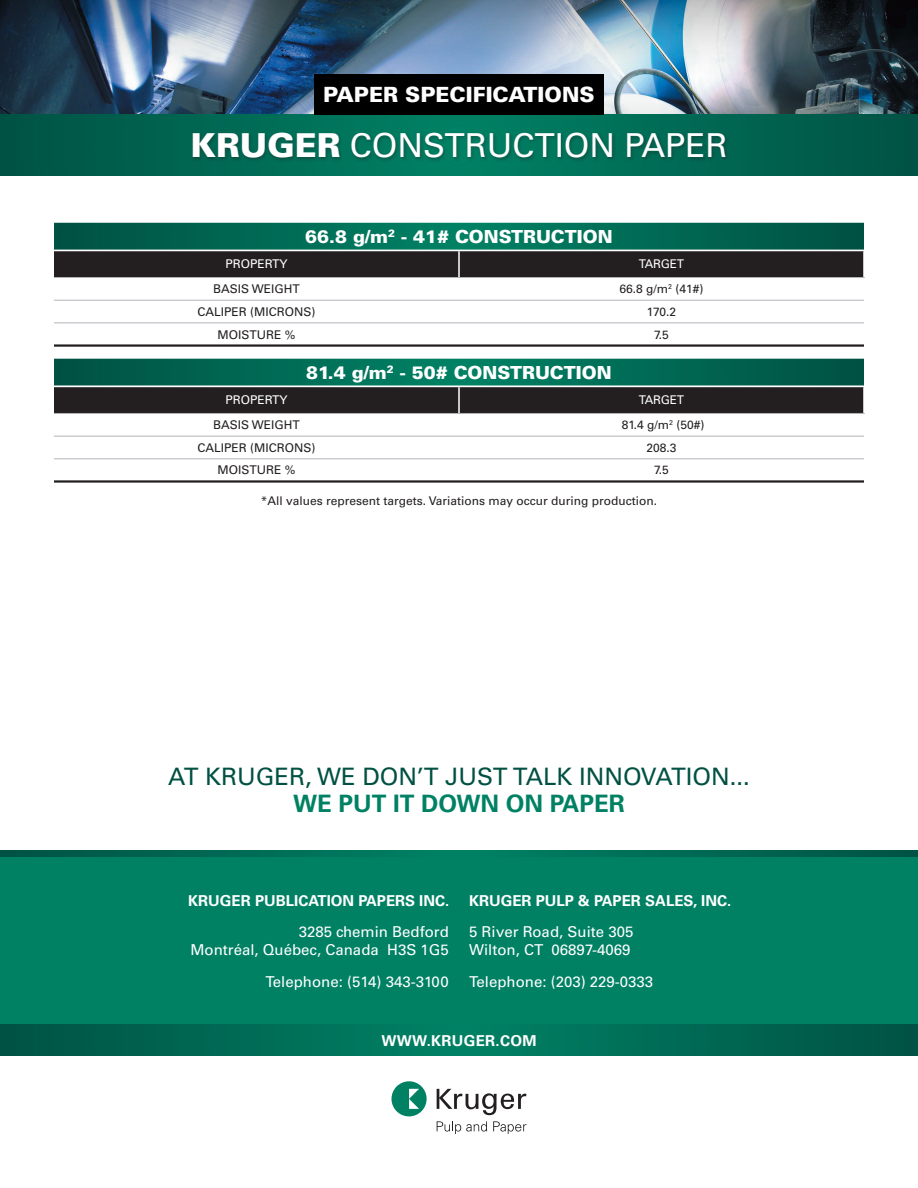
<style>
.page{position:relative;width:918px;height:1188px;background:#fff}
.page>*{position:absolute;margin:0;border:0;box-sizing:border-box;transform-origin:0 0}
.t1{font:33px "Univers LT Pro 55 Roman";color:#fff}
.t2{font:24px/27px "Univers LT Pro 55 Roman";color:#005143;text-align:center}
.t3{font:900 21px "Univers LT Pro 75";color:#fff}
.t4{font:900 18px "Univers LT Pro 75";color:#fff}
.t5{font:15px/18px "Univers LT Pro 55 Roman";color:#fff;text-align:right}
.t6{font:700 15px "Univers LT Pro 65";color:#fff}
.t7{font:700 15px "Univers LT Pro 65";letter-spacing:.02em;color:#fff}
.t8{font:12px "Univers LT Pro 55 Roman";color:#231f20}
.t9{font:12px "Univers LT Pro 55 Roman";letter-spacing:-.01em;color:#fff}
.s1{font-family:"Univers LT Pro 75";font-weight:900}
.s2{font-family:"Univers LT Pro 65";font-weight:700;color:#008164}
</style>
<div class="page">
<svg style="left:54px;top:223px;width:810px;height:54px;background:#14473c"></svg>
<hr style="left:54px;top:250px;width:405px;height:1px;background:#fff">
<hr style="left:459px;top:250px;width:406px;height:1px;background:#fff">
<hr style="left:458px;top:251px;width:2px;height:26px;background:#fff">
<hr style="left:863px;top:251px;width:2px;height:26px;background:#fff">
<hr style="left:54px;top:277px;width:405px;height:1px;background:#b2b3b7">
<hr style="left:459px;top:277px;width:406px;height:1px;background:#b2b3b7">
<hr style="left:54px;top:300px;width:405px;height:1px;background:#b2b3b7">
<hr style="left:459px;top:300px;width:405px;height:1px;background:#b2b3b7">
<hr style="left:54px;top:323px;width:405px;height:1px;background:#b2b3b7">
<hr style="left:459px;top:323px;width:405px;height:1px;background:#b2b3b7">
<hr style="left:54px;top:344px;width:405px;height:3px;background:#231f20">
<hr style="left:459px;top:344px;width:405px;height:3px;background:#231f20">
<svg style="left:54px;top:359px;width:810px;height:54px;background:#14473d"></svg>
<hr style="left:54px;top:386px;width:405px;height:1px;background:#fff">
<hr style="left:459px;top:386px;width:406px;height:1px;background:#fff">
<hr style="left:458px;top:387px;width:2px;height:26px;background:#fff">
<hr style="left:863px;top:387px;width:2px;height:26px;background:#fff">
<hr style="left:54px;top:413px;width:405px;height:1px;background:#b2b3b7">
<hr style="left:459px;top:413px;width:406px;height:1px;background:#b2b3b7">
<hr style="left:54px;top:436px;width:405px;height:1px;background:#b2b3b7">
<hr style="left:459px;top:436px;width:405px;height:1px;background:#b2b3b7">
<hr style="left:54px;top:458px;width:405px;height:1px;background:#b2b3b7">
<hr style="left:459px;top:458px;width:405px;height:1px;background:#b2b3b7">
<hr style="left:54px;top:480px;width:405px;height:3px;background:#231f20">
<hr style="left:459px;top:480px;width:405px;height:3px;background:#231f20">
<div style="left:0;top:0;width:918px;height:178px;background:#231f20;opacity:.75"></div>
<svg style="left:0;top:115px;width:918px;height:61px;background:#006551"></svg>
<div style="left:191px;top:131px;width:539px;height:32px;background:#231f20;opacity:.4"></div>
<div style="left:314px;top:74px;width:290px;height:41px;background:#000"></div>
<div style="left:0;top:850px;width:918px;height:206px;background:#008164"></div>
<svg style="left:0;top:850px;width:918px;height:7px"></svg>
<svg style="left:0;top:1025px;width:918px;height:31px"></svg>
<svg style="left:392px;top:1081px;width:35px;height:35px"></svg>
<svg style="left:437px;top:1089px;width:89px;height:26px"></svg>
<svg style="left:437px;top:1121px;width:50px;height:13px"></svg>
<svg style="left:493px;top:1121px;width:33px;height:13px"></svg>
<p class="t3" style="left:323px;top:80px;width:273px">PAPER SPECIFICATIONS</p>
<p class="t1" style="left:190px;top:123px;width:539px"><span class="s1">KRUGER</span> CONSTRUCTION PAPER</p>
<p class="t4" style="left:305px;top:224px;width:309px">66.8 g/m<sup>2</sup> - 41# CONSTRUCTION</p>
<p class="t9" style="left:225px;top:256px;width:64px">PROPERTY</p>
<p class="t9" style="left:639px;top:256px;width:47px">TARGET</p>
<p class="t8" style="left:213px;top:281px;width:88px">BASIS WEIGHT</p>
<p class="t8" style="left:620px;top:281px;width:85px">66.8 g/m<sup>2</sup> (41#)</p>
<p class="t8" style="left:197px;top:303px;width:120px">CALIPER (MICRONS)</p>
<p class="t8" style="left:647px;top:303px;width:31px">170.2</p>
<p class="t8" style="left:218px;top:326px;width:79px">MOISTURE %</p>
<p class="t8" style="left:654px;top:326px;width:16px">7.5</p>
<p class="t4" style="left:306px;top:360px;width:307px">81.4 g/m<sup>2</sup> - 50# CONSTRUCTION</p>
<p class="t9" style="left:225px;top:392px;width:64px">PROPERTY</p>
<p class="t9" style="left:639px;top:392px;width:47px">TARGET</p>
<p class="t8" style="left:213px;top:417px;width:88px">BASIS WEIGHT</p>
<p class="t8" style="left:622px;top:417px;width:84px">81.4 g/m<sup>2</sup> (50#)</p>
<p class="t8" style="left:197px;top:439px;width:120px">CALIPER (MICRONS)</p>
<p class="t8" style="left:646px;top:439px;width:32px">208.3</p>
<p class="t8" style="left:218px;top:462px;width:79px">MOISTURE %</p>
<p class="t8" style="left:654px;top:462px;width:16px">7.5</p>
<p class="t8" style="left:261px;top:492px;width:398px">*All values represent targets. Variations may occur during production.</p>
<p class="t2" style="left:168px;top:762px;width:583px">AT KRUGER, WE DON’T JUST TALK INNOVATION...<br><span class="s2">WE PUT IT DOWN ON PAPER</span></p>
<p class="t6" style="left:188px;top:890px;width:262px">KRUGER PUBLICATION PAPERS INC.</p>
<p class="t5" style="left:190px;top:922px;width:260px">3285 chemin Bedford<br>Montréal, Québec, Canada H3S 1G5</p>
<p class="t5" style="left:265px;top:972px;width:185px">Telephone: (514) 343-3100</p>
<p class="t6" style="left:469px;top:890px;width:264px">KRUGER PULP &amp; PAPER SALES, INC.</p>
<p class="t5" style="left:469px;top:922px;width:166px;text-align:left">5 River Road, Suite 305<br>Wilton, CT 06897-4069</p>
<p class="t5" style="left:469px;top:972px;width:186px">Telephone: (203) 229-0333</p>
<p class="t7" style="left:382px;top:1030px;width:156px">WWW.KRUGER.COM</p>
</div>
